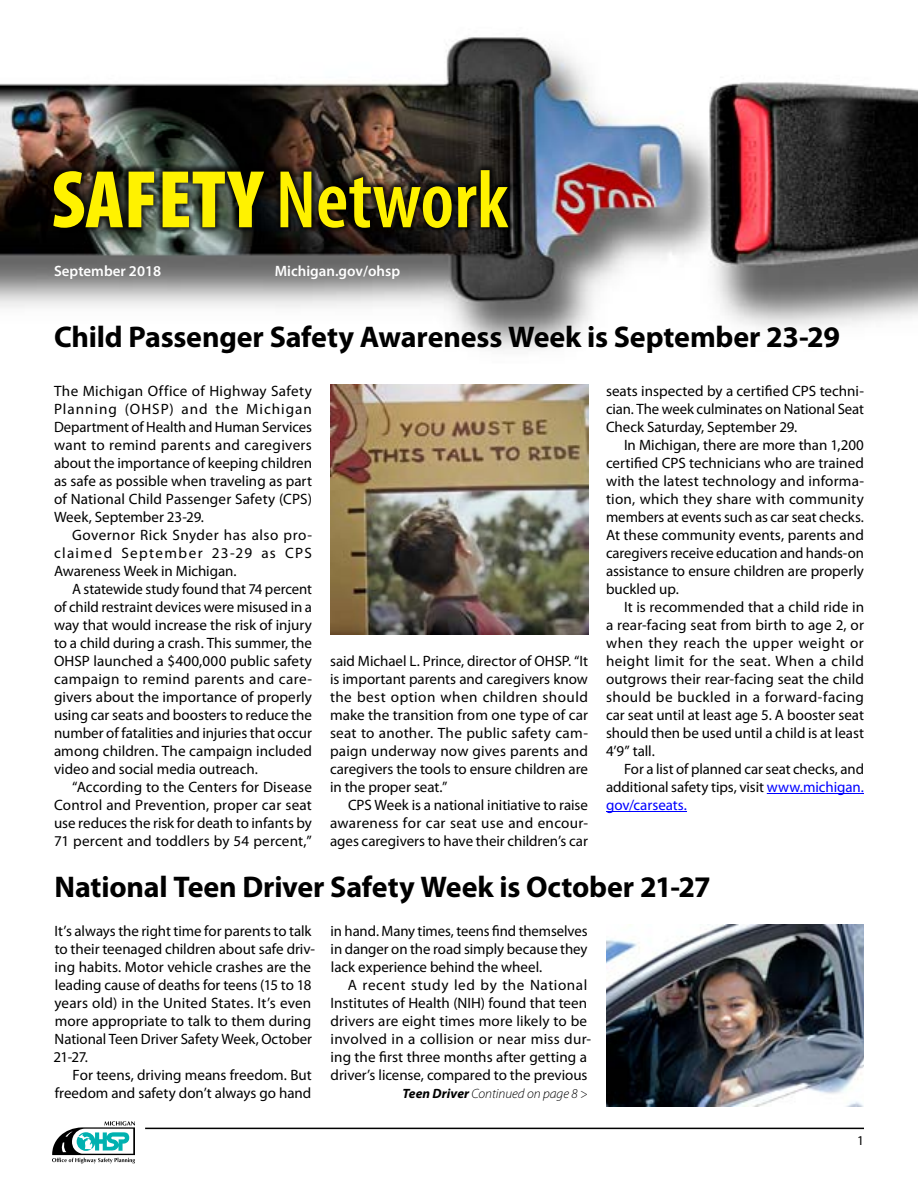
<style>
.page{position:relative;width:918px;height:1188px;background:#fff}
.page>*{position:absolute;margin:0;border:0;box-sizing:border-box;transform-origin:0 0}
.t1{font:600 condensed 82.5px "Myriad Pro";color:#fff200}
.t2{font:700 30px "Myriad Pro";letter-spacing:-.005em;color:#000}
.t3{font:15px/18px "Myriad Pro";color:#000;text-align:justify}
.t4{font:600 15px "Myriad Pro";color:#fff}
.t5{font:italic 300 13.5px "Myriad Pro";color:#000}
.t6{font:13.5px "Myriad Pro";color:#000}
.s1{font-weight:900}
.s2{color:#00f}
.s3{font-weight:700}
</style>
<div class="page">
<img style="left:0;top:37px;width:918px;height:361px">
<div style="left:47px;top:162px;width:469px;height:71px;background:#000;opacity:.75"></div>
<svg style="left:52px;top:1121px;width:83px;height:43px"></svg>
<hr style="left:145px;top:1128px;width:719px;height:1px;background:#000">
<hr style="left:767px;top:793px;width:97px;height:1px;background:#00f">
<hr style="left:606px;top:811px;width:81px;height:1px;background:#00f">
<img style="left:330px;top:384px;width:258px;height:250px">
<img style="left:606px;top:925px;width:258px;height:182px">
<h1 class="t1" style="left:52px;top:149px;width:459px"><span class="s1">SAFETY</span> Network</h1>
<p class="t4" style="left:54px;top:261px;width:109px">September 2018</p>
<p class="t4" style="left:275px;top:261px;width:127px">Michigan.gov/ohsp</p>
<h2 class="t2" style="left:54px;top:317px;width:787px">Child Passenger Safety Awareness Week is September 23-29</h2>
<p class="t3" style="left:54px;top:382px;width:260px">The Michigan Office of Highway Safety Planning (OHSP) and the Michigan Department of Health and Human Services want to remind parents and caregivers about the importance of keeping children as safe as possible when traveling as part of National Child Passenger Safety (CPS)<br>Week, September 23-29.</p>
<p class="t3" style="left:54px;top:526px;width:260px;text-indent:18px">Governor Rick Snyder has also pro&shy;claimed September 23-29 as CPS Awareness Week in Michigan.</p>
<p class="t3" style="left:54px;top:580px;width:260px;text-indent:18px">A statewide study found that 74 percent of child restraint devices were misused in a way that would increase the risk of injury to a child during a crash. This summer, the OHSP launched a $400,000 public safety campaign to remind parents and care&shy;givers about the importance of properly using car seats and boosters to reduce the number of fatalities and injuries that occur among children. The campaign included video and social media outreach.</p>
<p class="t3" style="left:54px;top:778px;width:260px;text-indent:18px">“According to the Centers for Disease Control and Prevention, proper car seat use reduces the risk for death to infants by 71 percent and toddlers by 54 percent,”</p>
<p class="t3" style="left:606px;top:382px;width:260px">seats inspected by a certified CPS techni&shy;cian. The week culminates on National Seat Check Saturday, September 29.</p>
<p class="t3" style="left:606px;top:436px;width:260px;text-indent:18px">In Michigan, there are more than 1,200 certified CPS technicians who are trained with the latest technology and informa&shy;tion, which they share with community members at events such as car seat checks.<br>At these community events, parents and caregivers receive education and hands-on assistance to ensure children are properly buckled up.</p>
<p class="t3" style="left:606px;top:598px;width:260px;text-indent:18px">It is recommended that a child ride in a rear-facing seat from birth to age 2, or when they reach the upper weight or height limit for the seat. When a child outgrows their rear-facing seat the child should be buckled in a forward-facing car seat until at least age 5. A booster seat should then be used until a child is at least 4’9” tall.</p>
<p class="t3" style="left:606px;top:760px;width:260px;text-indent:18px">For a list of planned car seat checks, and additional safety tips, visit <span class="s2">www.michigan. gov/carseats.</span></p>
<p class="t3" style="left:330px;top:652px;width:260px">said Michael L. Prince, director of OHSP. “It is important parents and caregivers know the best option when children should make the transition from one type of car seat to another. The public safety cam&shy;paign underway now gives parents and caregivers the tools to ensure children are in the proper seat.”</p>
<p class="t3" style="left:330px;top:796px;width:260px;text-indent:18px">CPS Week is a national initiative to raise awareness for car seat use and encour&shy;ages caregivers to have their children’s car</p>
<h2 class="t2" style="left:54px;top:867px;width:658px">National Teen Driver Safety Week is October 21-27</h2>
<p class="t3" style="left:54px;top:922px;width:263px;text-align:left">It’s always the right time for parents to talk to their teenaged children about safe driv&shy;ing habits. Motor vehicle crashes are the leading cause of deaths for teens (15 to 18 years old) in the United States. It’s even more appropriate to talk to them during National Teen Driver Safety Week, October 21-27.</p>
<p class="t3" style="left:55px;top:1066px;width:259px;text-align:right">For teens, driving means freedom. But freedom and safety don’t always go hand</p>
<p class="t3" style="left:331px;top:922px;width:258px">in hand. Many times, teens find themselves in danger on the road simply because they lack experience behind the wheel.</p>
<p class="t3" style="left:331px;top:976px;width:262px;text-align:left;text-indent:17px">A recent study led by the National Institutes of Health (NIH) found that teen drivers are eight times more likely to be involved in a collision or near miss dur&shy;ing the first three months after getting a driver’s license, compared to the previous</p>
<p class="t5" style="left:402px;top:1085px;width:187px"><span class="s3">Teen Driver</span> Continued on page 8 &gt;</p>
<p class="t6" style="left:857px;top:1133px;width:8px">1</p>
</div>
